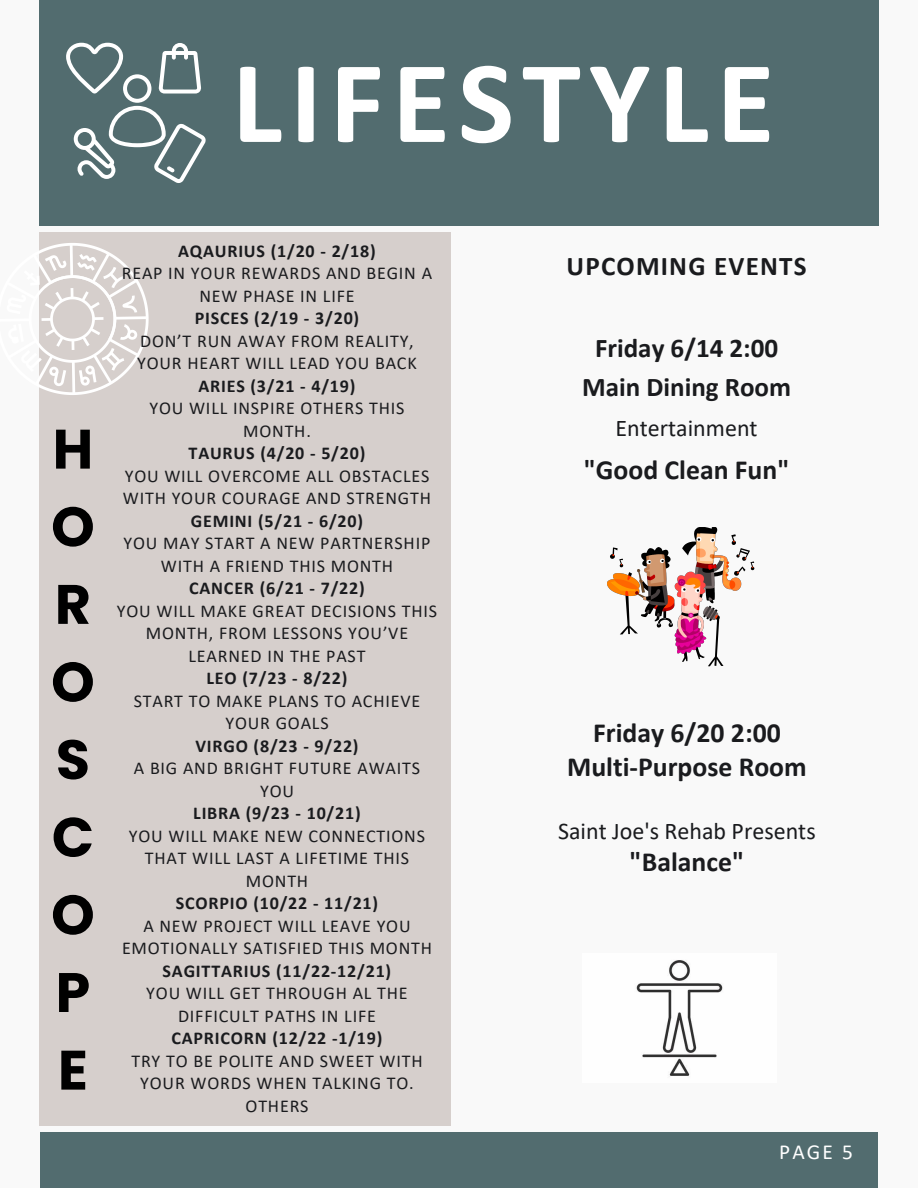
<style>
.page{position:relative;width:918px;height:1188px;background:#f9f9f9}
.page>*{position:absolute;margin:0;border:0;box-sizing:border-box;transform-origin:0 0}
.t1{font:700 118.5px "Calibri";letter-spacing:.07em;color:#fff}
.t2{font:700 55.5px/77.6px "Poppins";color:#000;text-align:justify}
.t3{font:700 27.75px/33.3px "Calibri";color:#1a1b1e;text-align:center}
.t4{font:700 27px/38.8px "Calibri";color:#1a1b1e;text-align:center}
.t5{font:700 27px "Calibri";letter-spacing:.045em;color:#1a1b1e}
.t6{font:24px "Calibri";color:#1a1b1e}
.t7{font:21.45px "Calibri";color:#fff}
.t8{font:18px/22.5px "Calibri";letter-spacing:.045em;color:#1a1b1e;text-align:center}
.t9{font:700 18px "Calibri";letter-spacing:.045em;color:#1a1b1e}
</style>
<div class="page">
<div style="left:40px;top:1132px;width:838px;height:56px;background:#526c6f"></div>
<div style="left:39px;top:0;width:839px;height:225px;background:#526c6f"></div>
<div style="left:39px;top:232px;width:411px;height:894px;background:#d6cfcc"></div>
<svg style="left:39px;top:243px;width:110px;height:152px"></svg>
<svg style="left:66px;top:43px;width:140px;height:140px"></svg>
<img style="left:607px;top:528px;width:148px;height:139px">
<img style="left:636px;top:960px;width:87px;height:116px">
<p class="t1" style="left:232px;top:53px;width:544px">LIFESTYLE</p>
<h3 class="t2" style="left:51px;top:410px;width:45px">H O R O S C O P E</h3>
<p class="t9" style="left:178px;top:243px;width:199px">AQAURIUS (1/20 - 2/18)</p>
<p class="t8" style="left:122px;top:263px;width:312px">REAP IN YOUR REWARDS AND BEGIN A<br>NEW PHASE IN LIFE</p>
<p class="t9" style="left:195px;top:311px;width:166px">PISCES (2/19 - 3/20)</p>
<p class="t8" style="left:137px;top:331px;width:281px;text-align:left">DON’T RUN AWAY FROM REALITY,<br>YOUR HEART WILL LEAD YOU BACK</p>
<p class="t9" style="left:198px;top:378px;width:159px">ARIES (3/21 - 4/19)</p>
<p class="t8" style="left:149px;top:398px;width:257px">YOU WILL INSPIRE OTHERS THIS<br>MONTH.</p>
<p class="t9" style="left:189px;top:446px;width:178px">TAURUS (4/20 - 5/20)</p>
<p class="t8" style="left:123px;top:466px;width:310px;text-align:left">YOU WILL OVERCOME ALL OBSTACLES<br>WITH YOUR COURAGE AND STRENGTH</p>
<p class="t9" style="left:191px;top:513px;width:174px">GEMINI (5/21 - 6/20)</p>
<p class="t8" style="left:124px;top:533px;width:308px">YOU MAY START A NEW PARTNERSHIP<br>WITH A FRIEND THIS MONTH</p>
<p class="t9" style="left:189px;top:581px;width:177px">CANCER (6/21 - 7/22)</p>
<p class="t8" style="left:117px;top:601px;width:322px">YOU WILL MAKE GREAT DECISIONS THIS<br>MONTH, FROM LESSONS YOU’VE<br>LEARNED IN THE PAST</p>
<p class="t9" style="left:207px;top:671px;width:142px">LEO (7/23 - 8/22)</p>
<p class="t8" style="left:134px;top:691px;width:288px">START TO MAKE PLANS TO ACHIEVE<br>YOUR GOALS</p>
<p class="t9" style="left:195px;top:738px;width:165px">VIRGO (8/23 - 9/22)</p>
<p class="t8" style="left:134px;top:758px;width:288px">A BIG AND BRIGHT FUTURE AWAITS<br>YOU</p>
<p class="t9" style="left:193px;top:806px;width:169px">LIBRA (9/23 - 10/21)</p>
<p class="t8" style="left:129px;top:826px;width:298px">YOU WILL MAKE NEW CONNECTIONS<br>THAT WILL LAST A LIFETIME THIS<br>MONTH</p>
<p class="t9" style="left:176px;top:896px;width:204px">SCORPIO (10/22 - 11/21)</p>
<p class="t8" style="left:122px;top:916px;width:311px">A NEW PROJECT WILL LEAVE YOU<br>EMOTIONALLY SATISFIED THIS MONTH</p>
<p class="t9" style="left:163px;top:963px;width:230px">SAGITTARIUS (11/22-12/21)</p>
<p class="t8" style="left:146px;top:983px;width:263px">YOU WILL GET THROUGH AL THE<br>DIFFICULT PATHS IN LIFE</p>
<p class="t9" style="left:171px;top:1031px;width:213px">CAPRICORN (12/22 -1/19)</p>
<p class="t8" style="left:131px;top:1051px;width:293px">TRY TO BE POLITE AND SWEET WITH<br>YOUR WORDS WHEN TALKING TO.<br>OTHERS</p>
<h2 class="t5" style="left:567px;top:255px;width:242px">UPCOMING EVENTS</h2>
<h2 class="t4" style="left:582px;top:328px;width:211px">Friday 6/14 2:00<br>Main Dining Room</h2>
<h2 class="t6" style="left:616px;top:412px;width:144px">Entertainment</h2>
<h2 class="t3" style="left:584px;top:453px;width:207px">"Good Clean Fun"</h2>
<h3 class="t3" style="left:567px;top:716px;width:241px">Friday 6/20 2:00<br>Multi-Purpose Room</h3>
<h3 class="t6" style="left:558px;top:815px;width:259px">Saint Joe's Rehab Presents</h3>
<h3 class="t3" style="left:630px;top:845px;width:116px">"Balance"</h3>
<p class="t7" style="left:779px;top:1143px;width:75px">PAGE 5</p>
</div>
